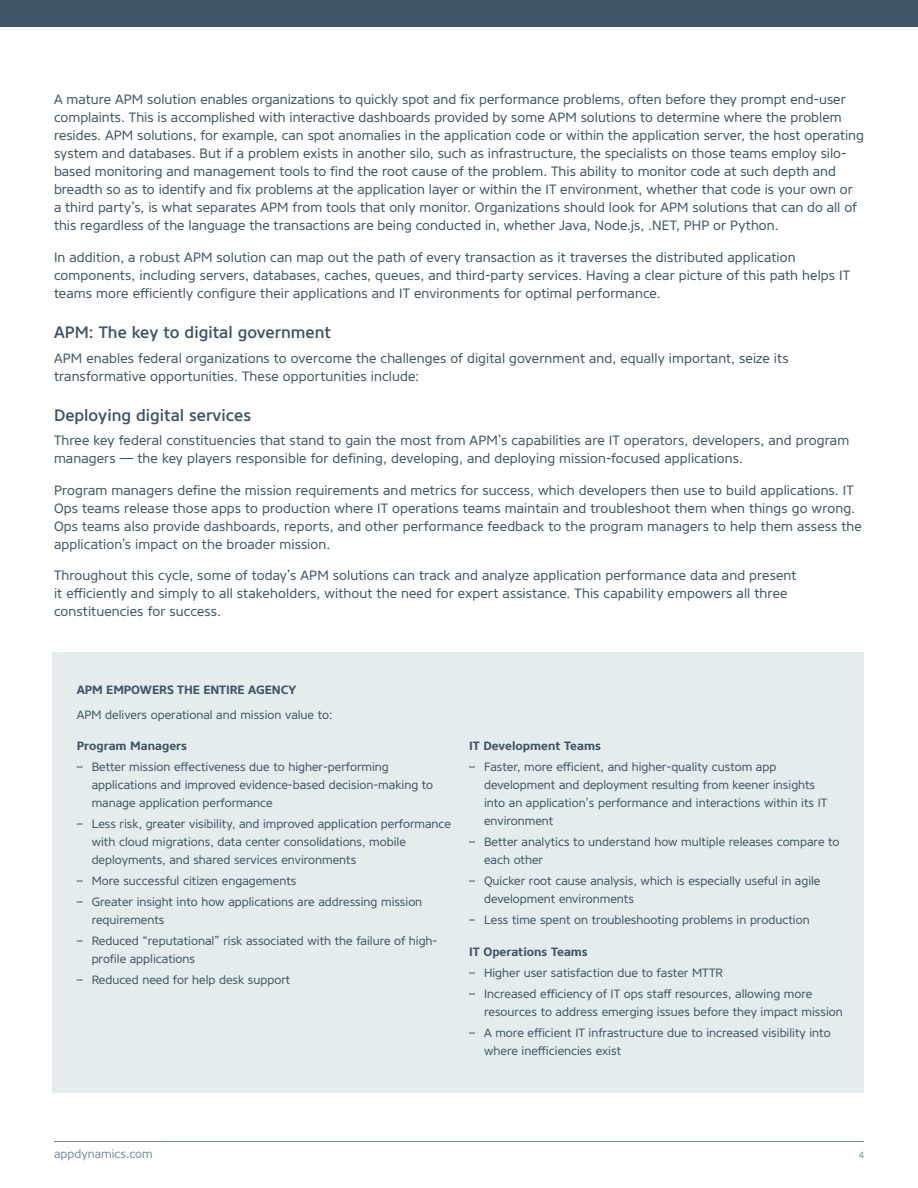
<style>
.page{position:relative;width:918px;height:1188px;background:#fff}
.page>*{position:absolute;margin:0;border:0;box-sizing:border-box;transform-origin:0 0}
.t1{font:500 16.5px "Core Sans NR55";color:#3d5567}
.t2{font:13.5px/18px "Core Sans NR45";letter-spacing:.005em;color:#3d5567}
.t3{font:12px/18px "Core Sans NR45";color:#3d5567}
.t4{font:700 12px "Core Sans NR65";color:#3d5567}
.t5{font:12px "Core Sans NR45";color:#768d99}
.t6{font:9px "Core Sans NR45";color:#768d99}
</style>
<div class="page">
<div style="left:0;top:0;width:918px;height:27px;background:#3d5567"></div>
<hr style="left:54px;top:1141px;width:810px;height:1px;background:#768d99">
<div style="left:53px;top:652px;width:811px;height:441px;background:#e4eced"></div>
<p class="t2" style="left:54px;top:91px;width:812px">A mature APM solution enables organizations to quickly spot and fix performance problems, often before they prompt end-user complaints. This is accomplished with interactive dashboards provided by some APM solutions to determine where the problem resides. APM solutions, for example, can spot anomalies in the application code or within the application server, the host operating system and databases. But if a problem exists in another silo, such as infrastructure, the specialists on those teams employ silo&shy;based monitoring and management tools to find the root cause of the problem. This ability to monitor code at such depth and breadth so as to identify and fix problems at the application layer or within the IT environment, whether that code is your own or<br>a third party’s, is what separates APM from tools that only monitor. Organizations should look for APM solutions that can do all of this regardless of the language the transactions are being conducted in, whether Java, Node.js, .NET, PHP or Python.</p>
<p class="t2" style="left:54px;top:248px;width:798px">In addition, a robust APM solution can map out the path of every transaction as it traverses the distributed application components, including servers, databases, caches, queues, and third-party services. Having a clear picture of this path helps IT teams more efficiently configure their applications and IT environments for optimal performance.</p>
<p class="t1" style="left:54px;top:321px;width:278px">APM: The key to digital government</p>
<p class="t2" style="left:54px;top:349px;width:736px">APM enables federal organizations to overcome the challenges of digital government and, equally important, seize its transformative opportunities. These opportunities include:</p>
<p class="t1" style="left:54px;top:404px;width:199px">Deploying digital services</p>
<p class="t2" style="left:54px;top:432px;width:797px">Three key federal constituencies that stand to gain the most from APM’s capabilities are IT operators, developers, and program managers — the key players responsible for defining, developing, and deploying mission-focused applications.</p>
<p class="t2" style="left:54px;top:481px;width:809px">Program managers define the mission requirements and metrics for success, which developers then use to build applications. IT Ops teams release those apps to production where IT operations teams maintain and troubleshoot them when things go wrong.<br>Ops teams also provide dashboards, reports, and other performance feedback to the program managers to help them assess the application’s impact on the broader mission.</p>
<p class="t2" style="left:54px;top:567px;width:744px">Throughout this cycle, some of today’s APM solutions can track and analyze application performance data and present it efficiently and simply to all stakeholders, without the need for expert assistance. This capability empowers all three constituencies for success.</p>
<p class="t4" style="left:77px;top:682px;width:222px">APM EMPOWERS THE ENTIRE AGENCY</p>
<p class="t3" style="left:77px;top:706px;width:257px">APM delivers operational and mission value to:</p>
<p class="t4" style="left:77px;top:738px;width:112px">Program Managers</p>
<p class="t3" style="left:92px;top:758px;width:343px;text-indent:-15px">– Better mission effectiveness due to higher-performing applications and improved evidence-based decision-making to manage application performance</p>
<p class="t3" style="left:92px;top:815px;width:361px;text-indent:-15px">– Less risk, greater visibility, and improved application performance with cloud migrations, data center consolidations, mobile deployments, and shared services environments</p>
<p class="t3" style="left:77px;top:872px;width:221px">– More successful citizen engagements</p>
<p class="t3" style="left:92px;top:893px;width:332px;text-indent:-15px">– Greater insight into how applications are addressing mission requirements</p>
<p class="t3" style="left:92px;top:932px;width:347px;text-indent:-15px">– Reduced “reputational” risk associated with the failure of high&shy;profile applications</p>
<p class="t3" style="left:77px;top:971px;width:215px">– Reduced need for help desk support</p>
<p class="t4" style="left:469px;top:738px;width:133px">IT Development Teams</p>
<p class="t3" style="left:484px;top:758px;width:345px;text-indent:-15px">– Faster, more efficient, and higher-quality custom app development and deployment resulting from keener insights into an application’s performance and interactions within its IT environment</p>
<p class="t3" style="left:484px;top:833px;width:357px;text-indent:-15px">– Better analytics to understand how multiple releases compare to each other</p>
<p class="t3" style="left:484px;top:872px;width:338px;text-indent:-15px">– Quicker root cause analysis, which is especially useful in agile development environments</p>
<p class="t3" style="left:469px;top:911px;width:342px">– Less time spent on troubleshooting problems in production</p>
<p class="t4" style="left:469px;top:944px;width:120px">IT Operations Teams</p>
<p class="t3" style="left:469px;top:964px;width:255px">– Higher user satisfaction due to faster MTTR</p>
<p class="t3" style="left:484px;top:985px;width:360px;text-indent:-15px">– Increased efficiency of IT ops staff resources, allowing more resources to address emerging issues before they impact mission</p>
<p class="t3" style="left:484px;top:1024px;width:348px;text-indent:-15px">– A more efficient IT infrastructure due to increased visibility into where inefficiencies exist</p>
<p class="t5" style="left:54px;top:1146px;width:100px">appdynamics.com</p>
<p class="t6" style="left:859px;top:1149px;width:7px">4</p>
</div>
